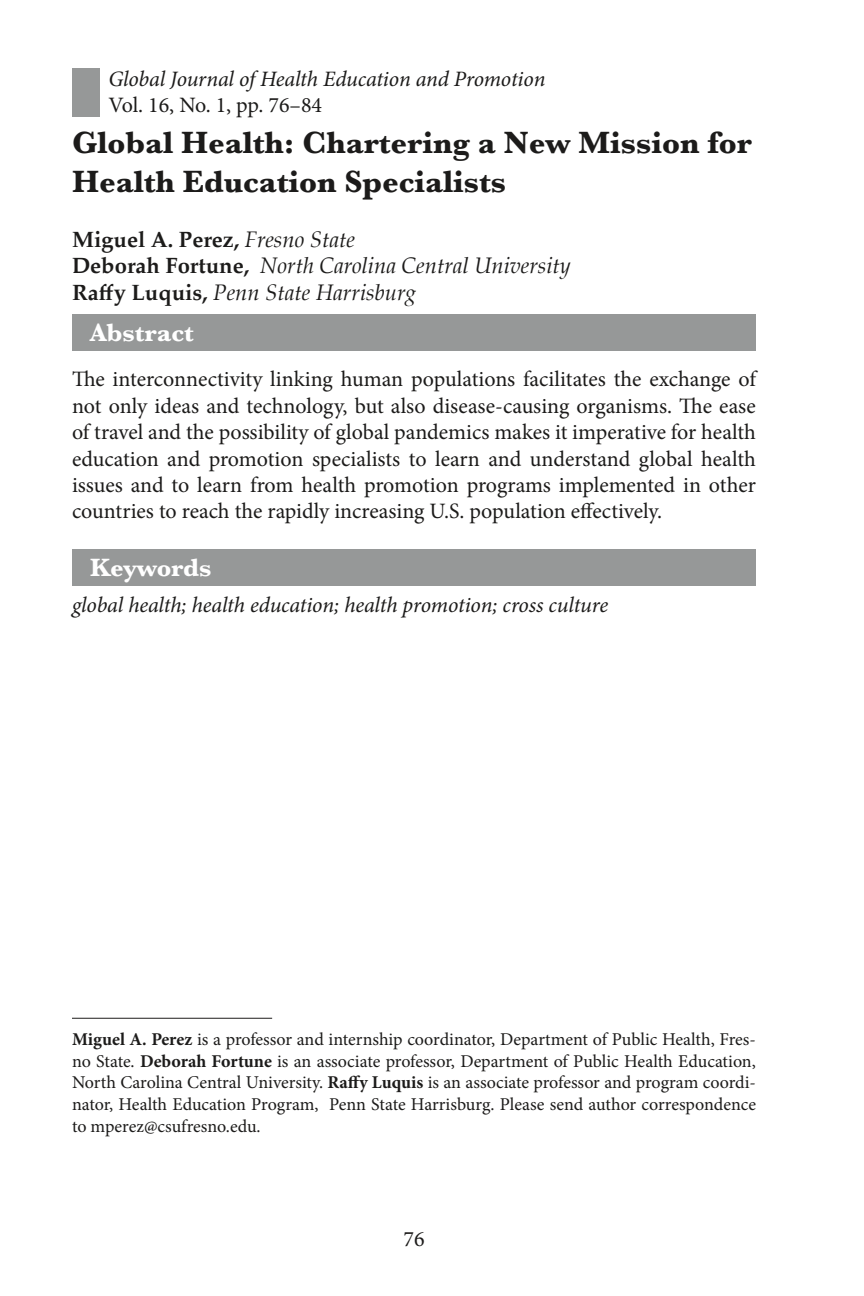
<style>
.page{position:relative;width:864px;height:1296px;background:#fff}
.page>*{position:absolute;margin:0;border:0;box-sizing:border-box;transform-origin:0 0}
.t1{font:700 32px/38.4px "Baskerville";color:#1c1b1a}
.t2{font:700 26px "Baskerville";color:#fff}
.t3{font:22px/26.4px "Minion Pro";color:#1c1b1a;text-align:justify}
.t4{font:italic 22px/26.4px "Palatino";color:#1c1b1a}
.t5{font:italic 22px "Minion Pro";letter-spacing:-.01em;color:#1c1b1a}
.t6{font:18px/21.6px "Minion Pro";color:#1c1b1a;text-align:justify}
.s1{font-weight:700;font-style:normal}
.s2{font-weight:700}
</style>
<div class="page">
<div style="left:72px;top:314px;width:684px;height:36px;background:#969898"></div>
<div style="left:72px;top:549px;width:684px;height:37px;background:#969898"></div>
<hr style="left:72px;top:1018px;width:200px;height:1px;background:#1c1b1a">
<div style="left:72px;top:68px;width:27px;height:49px;background:#969898"></div>
<p class="t5" style="left:108px;top:64px;width:439px">Global Journal of Health Education and Promotion</p>
<p class="t3" style="left:108px;top:92px;width:215px">Vol. 16, No. 1, pp. 76–84</p>
<h1 class="t1" style="left:72px;top:124px;width:682px">Global Health: Chartering a New Mission for<br>Health Education Specialists</h1>
<p class="t4" style="left:72px;top:226px;width:500px"><span class="s1">Miguel A. Perez,</span> Fresno State<br><span class="s1">Deborah Fortune,</span> North Carolina Central University<br><span class="s1">Raffy Luquis,</span> Penn State Harrisburg</p>
<p class="t2" style="left:90px;top:314px;width:105px">Abstract</p>
<p class="t3" style="left:72px;top:366px;width:686px">The interconnectivity linking human populations facilitates the exchange of not only ideas and technology, but also disease-causing organisms. The ease of travel and the possibility of global pandemics makes it imperative for health education and promotion specialists to learn and understand global health issues and to learn from health promotion programs implemented in other countries to reach the rapidly increasing U.S. population effectively.</p>
<p class="t2" style="left:90px;top:550px;width:123px">Keywords</p>
<p class="t5" style="left:72px;top:590px;width:538px">global health; health education; health promotion; cross culture</p>
<p class="t6" style="left:72px;top:1029px;width:686px"><span class="s2">Miguel A. Perez</span> is a professor and internship coordinator, Department of Public Health, Fres&shy;no State. <span class="s2">Deborah Fortune</span> is an associate professor, Department of Public Health Education, North Carolina Central University. <span class="s2">Raffy Luquis</span> is an associate professor and program coordi&shy;nator, Health Education Program, Penn State Harrisburg. Please send author correspondence to mperez@csufresno.edu.</p>
<p class="t3" style="left:403px;top:1226px;width:23px">76</p>
</div>
